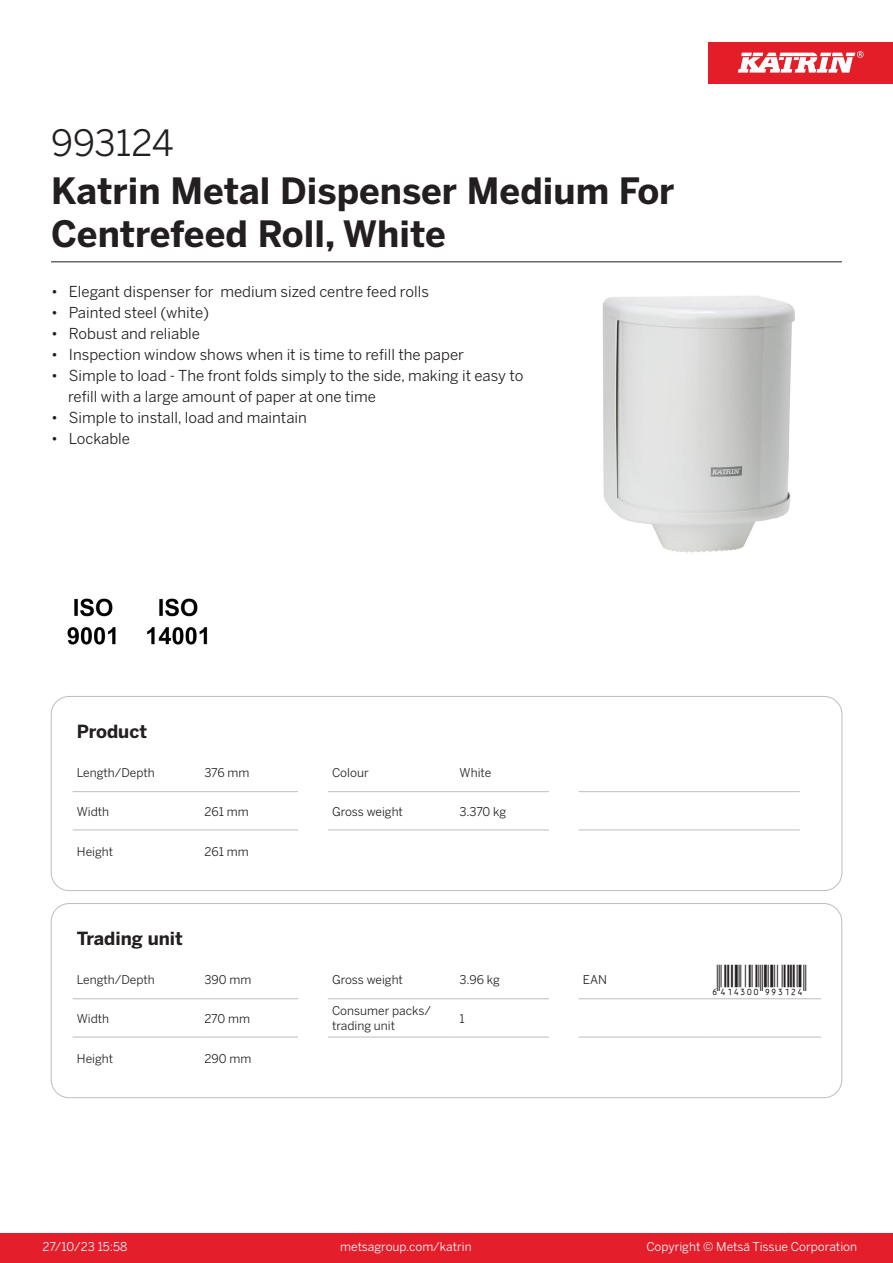
<style>
.page{position:relative;width:893px;height:1263px;background:#fff}
.page>*{position:absolute;margin:0;border:0;box-sizing:border-box;transform-origin:0 0}
.Product_Name{font:700 36px/43.2px "Benton Sans";color:#231f20}
.External_material_co{font:36px "Benton Sans";color:#231f20}
.T_EAN{font:30px "Viisas EAN Matala";color:#231f20}
.T_TableHeader{font:700 18px "Benton Sans";color:#231f20}
.MarketingBullets{font:15px/21px "Benton Sans";color:#231f20}
.T_TableBody{font:12px/14.4px "Benton Sans";color:#231f20}
.t1{font:12px "Benton Sans";color:#fff}
</style>
<div class="page">
<div style="left:0;top:1233px;width:893px;height:30px;background:#e41e2b"></div>
<div style="left:708px;top:43px;width:185px;height:41px;background:#e31e28"></div>
<svg style="left:738px;top:51px;width:126px;height:22px"></svg>
<hr style="left:73px;top:791px;width:127px;height:1px;background:#bcbdc0">
<hr style="left:200px;top:791px;width:98px;height:1px;background:#bcbdc0">
<hr style="left:328px;top:791px;width:127px;height:1px;background:#bcbdc0">
<hr style="left:455px;top:791px;width:94px;height:1px;background:#bcbdc0">
<hr style="left:579px;top:791px;width:127px;height:1px;background:#bcbdc0">
<hr style="left:706px;top:791px;width:94px;height:1px;background:#bcbdc0">
<hr style="left:73px;top:830px;width:127px;height:1px;background:#bcbdc0">
<hr style="left:200px;top:830px;width:98px;height:1px;background:#bcbdc0">
<hr style="left:328px;top:830px;width:127px;height:1px;background:#bcbdc0">
<hr style="left:455px;top:830px;width:94px;height:1px;background:#bcbdc0">
<hr style="left:579px;top:830px;width:127px;height:1px;background:#bcbdc0">
<hr style="left:706px;top:830px;width:94px;height:1px;background:#bcbdc0">
<div style="left:51px;top:696px;width:791px;height:195px;border:1px solid #bcbdc0;border-radius:18px"></div>
<hr style="left:73px;top:998px;width:127px;height:1px;background:#bcbdc0">
<hr style="left:200px;top:998px;width:98px;height:1px;background:#bcbdc0">
<hr style="left:328px;top:998px;width:127px;height:1px;background:#bcbdc0">
<hr style="left:455px;top:998px;width:94px;height:1px;background:#bcbdc0">
<hr style="left:579px;top:998px;width:127px;height:1px;background:#bcbdc0">
<hr style="left:706px;top:998px;width:115px;height:1px;background:#bcbdc0">
<hr style="left:73px;top:1037px;width:127px;height:1px;background:#bcbdc0">
<hr style="left:200px;top:1037px;width:98px;height:1px;background:#bcbdc0">
<hr style="left:328px;top:1037px;width:127px;height:1px;background:#bcbdc0">
<hr style="left:455px;top:1037px;width:94px;height:1px;background:#bcbdc0">
<hr style="left:579px;top:1037px;width:127px;height:1px;background:#bcbdc0">
<hr style="left:706px;top:1037px;width:115px;height:1px;background:#bcbdc0">
<div style="left:51px;top:903px;width:791px;height:195px;border:1px solid #bcbdc0;border-radius:18px"></div>
<img style="left:602px;top:295px;width:193px;height:258px">
<img style="left:67px;top:598px;width:49px;height:47px">
<img style="left:147px;top:598px;width:61px;height:47px">
<hr style="left:51px;top:261px;width:791px;height:1px;background:#231f20">
<p class="External_material_co" style="left:51px;top:121px;width:124px">993124</p>
<p class="Product_Name" style="left:51px;top:170px;width:625px">Katrin Metal Dispenser Medium For<br>Centrefeed Roll, White</p>
<p class="MarketingBullets" style="left:51px;top:281px;width:379px">• Elegant dispenser for medium sized centre feed rolls</p>
<p class="MarketingBullets" style="left:51px;top:302px;width:159px">• Painted steel (white)</p>
<p class="MarketingBullets" style="left:51px;top:323px;width:150px">• Robust and reliable</p>
<p class="MarketingBullets" style="left:51px;top:344px;width:415px">• Inspection window shows when it is time to refill the paper</p>
<p class="MarketingBullets" style="left:68px;top:365px;width:457px;text-indent:-17px">• Simple to load - The front folds simply to the side, making it easy to refill with a large amount of paper at one time</p>
<p class="MarketingBullets" style="left:51px;top:407px;width:257px">• Simple to install, load and maintain</p>
<p class="MarketingBullets" style="left:51px;top:428px;width:81px">• Lockable</p>
<p class="T_TableHeader" style="left:77px;top:720px;width:72px">Product</p>
<p class="T_TableBody" style="left:77px;top:766px;width:79px">Length/Depth</p>
<p class="T_TableBody" style="left:204px;top:766px;width:46px">376 mm</p>
<p class="T_TableBody" style="left:332px;top:766px;width:38px">Colour</p>
<p class="T_TableBody" style="left:460px;top:766px;width:33px">White</p>
<p class="T_TableBody" style="left:77px;top:804px;width:34px">Width</p>
<p class="T_TableBody" style="left:204px;top:804px;width:46px">261 mm</p>
<p class="T_TableBody" style="left:332px;top:804px;width:72px">Gross weight</p>
<p class="T_TableBody" style="left:460px;top:804px;width:48px">3.370 kg</p>
<p class="T_TableBody" style="left:77px;top:844px;width:38px">Height</p>
<p class="T_TableBody" style="left:204px;top:844px;width:46px">261 mm</p>
<p class="T_TableHeader" style="left:77px;top:927px;width:108px">Trading unit</p>
<p class="T_TableBody" style="left:77px;top:973px;width:79px">Length/Depth</p>
<p class="T_TableBody" style="left:204px;top:973px;width:48px">390 mm</p>
<p class="T_TableBody" style="left:332px;top:973px;width:72px">Gross weight</p>
<p class="T_TableBody" style="left:460px;top:973px;width:42px">3.96 kg</p>
<p class="T_TableBody" style="left:583px;top:973px;width:26px">EAN</p>
<p class="T_EAN" style="left:710px;top:964px;width:97px">*6414300993124*</p>
<p class="T_TableBody" style="left:77px;top:1011px;width:34px">Width</p>
<p class="T_TableBody" style="left:204px;top:1011px;width:47px">270 mm</p>
<p class="T_TableBody" style="left:332px;top:1004px;width:100px">Consumer packs/ trading unit</p>
<p class="T_TableBody" style="left:460px;top:1011px;width:7px">1</p>
<p class="T_TableBody" style="left:77px;top:1051px;width:38px">Height</p>
<p class="T_TableBody" style="left:204px;top:1051px;width:48px">290 mm</p>
<p class="t1" style="left:43px;top:1239px;width:86px">27/10/23 15:58</p>
<p class="t1" style="left:340px;top:1239px;width:133px">metsagroup.com/katrin</p>
<p class="t1" style="left:646px;top:1239px;width:212px">Copyright © Metsä Tissue Corporation</p>
</div>
